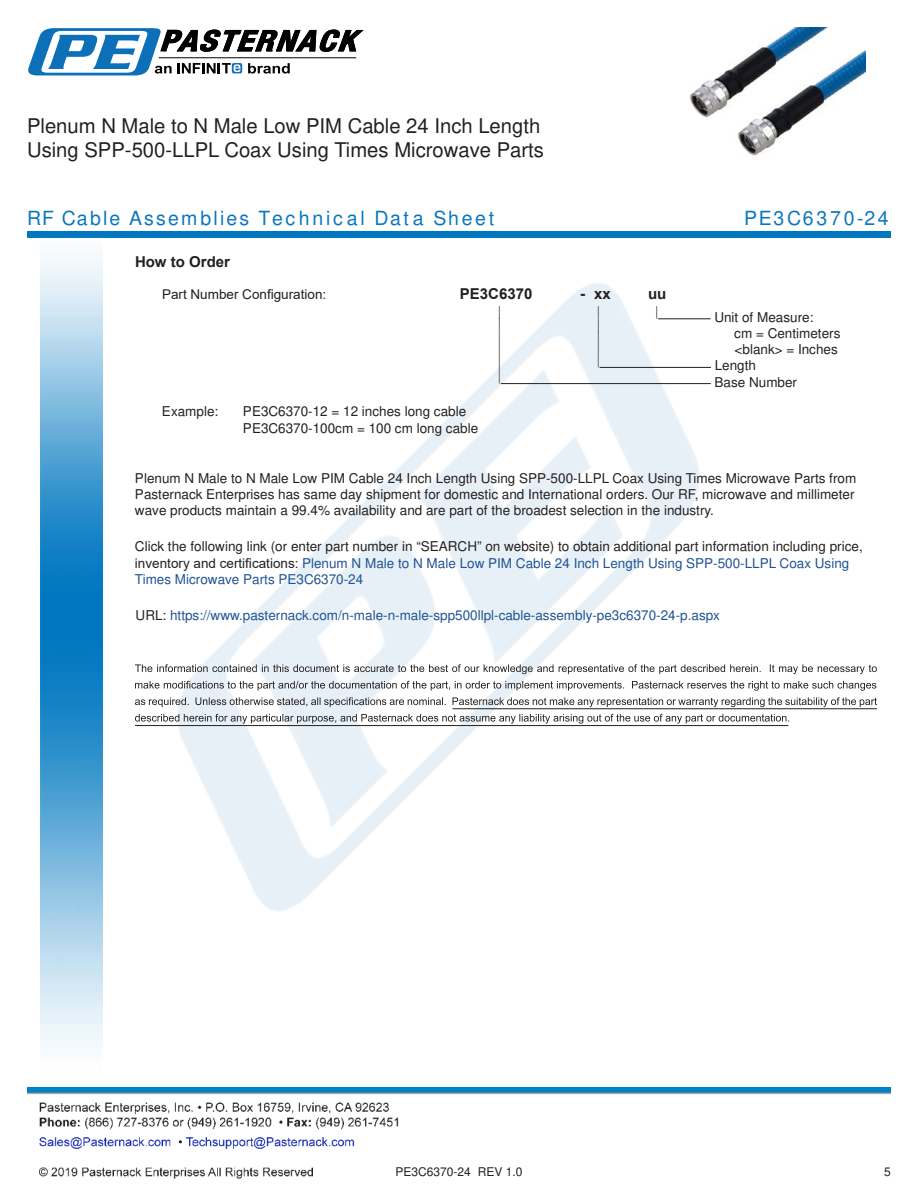
<style>
.page{position:relative;width:918px;height:1188px;background:#fff}
.page>*{position:absolute;margin:0;border:0;box-sizing:border-box;transform-origin:0 0}
.t1{font:30px "Arial";color:#221f1f;scale:.33 1}
.t2{font:26.85px "Arial";color:#221f1f;scale:.37 1}
.t3{font:25.8px "Arial";color:#221f1f;scale:.39 1}
.t4{font:20.25px/24.3px "Arial";color:#221f1f}
.t5{font:900 19.5px "Arial";letter-spacing:.12em;color:#0a77bd}
.t6{font:900 19.5px "Arial";letter-spacing:.14em;color:#0a77bd}
.t7{font:700 15px "Arial";color:#221f1f}
.t8{font:700 15px "Arial";color:#221f1f;scale:1.04 1}
.t9{font:13.5px/16.2px "Arial";color:#221f1f}
.t10{font:13.5px "Arial";color:#1f5392}
.t11{font:13.5px "Arial";color:#221f1f;scale:.75 1}
.t12{font:12px "Arial";color:#221f1f}
.t13{font:11.25px "Arial";color:#221f1f;scale:.86 1}
.s1{color:#1f5392}
.s2{color:#221f1f}
</style>
<div class="page">
<img style="left:39px;top:1102px;width:360px;height:77px">
<img style="left:102px;top:254px;width:719px;height:716px">
<img style="left:27px;top:1088px;width:864px;height:7px">
<img style="left:40px;top:237px;width:62px;height:811px">
<div style="left:27px;top:231px;width:864px;height:6px;background:#0177c0"></div>
<svg style="left:28px;top:28px;width:336px;height:47px"></svg>
<hr style="left:658px;top:318px;width:53px;height:1px;background:#221f1f">
<hr style="left:600px;top:367px;width:111px;height:1px;background:#221f1f">
<hr style="left:501px;top:383px;width:210px;height:1px;background:#221f1f">
<svg style="left:135px;top:664px;width:742px;height:10px"></svg>
<svg style="left:135px;top:681px;width:741px;height:10px"></svg>
<svg style="left:135px;top:697px;width:742px;height:10px"></svg>
<svg style="left:135px;top:714px;width:654px;height:10px"></svg>
<hr style="left:453px;top:708px;width:424px;height:1px;background:#221f1f">
<hr style="left:135px;top:725px;width:653px;height:1px;background:#221f1f">
<img style="left:689px;top:27px;width:177px;height:129px">
<h3 class="t4" style="left:27px;top:115px;width:518px">Plenum N Male to N Male Low PIM Cable 24 Inch Length<br>Using SPP-500-LLPL Coax Using Times Microwave Parts</h3>
<h3 class="t5" style="left:27px;top:207px;width:469px">RF Cable Assemblies Technical Data Sheet</h3>
<h3 class="t6" style="left:744px;top:207px;width:146px">PE3C6370-24</h3>
<p class="t7" style="left:135px;top:252px;width:97px">How to Order</p>
<p class="t9" style="left:162px;top:286px;width:166px">Part Number Con昀椀guration:</p>
<p class="t7" style="left:460px;top:283px;width:74px">PE3C6370</p>
<p class="t8" style="left:580px;top:285px;width:31px">- xx</p>
<p class="t7" style="left:648px;top:283px;width:20px">uu</p>
<p class="t11" style="left:498px;top:306px;width:5px">|</p>
<p class="t11" style="left:597px;top:306px;width:5px">|</p>
<p class="t11" style="left:656px;top:306px;width:5px">|</p>
<p class="t9" style="left:714px;top:310px;width:101px">Unit of Measure:</p>
<p class="t11" style="left:498px;top:318px;width:5px">|</p>
<p class="t11" style="left:597px;top:319px;width:5px">|</p>
<p class="t9" style="left:734px;top:326px;width:108px">cm = Centimeters</p>
<h1 class="t1" style="left:498px;top:331px;width:9px">|</h1>
<h2 class="t2" style="left:597px;top:331px;width:9px">|</h2>
<p class="t9" style="left:735px;top:343px;width:105px">&lt;blank&gt; = Inches</p>
<p class="t13" style="left:597px;top:357px;width:4px">|</p>
<p class="t9" style="left:715px;top:359px;width:43px">Length</p>
<h3 class="t3" style="left:498px;top:359px;width:8px">|</h3>
<p class="t9" style="left:715px;top:375px;width:84px">Base Number</p>
<p class="t9" style="left:162px;top:405px;width:58px">Example:</p>
<p class="t9" style="left:243px;top:405px;width:237px">PE3C6370-12 = 12 inches long cable<br>PE3C6370-100cm = 100 cm long cable</p>
<p class="t9" style="left:135px;top:471px;width:723px">Plenum N Male to N Male Low PIM Cable 24 Inch Length Using SPP-500-LLPL Coax Using Times Microwave Parts from<br>Pasternack Enterprises has same day shipment for domestic and International orders. Our RF, microwave and millimeter wave products maintain a 99.4% availability and are part of the broadest selection in the industry.</p>
<p class="t9" style="left:135px;top:540px;width:729px">Click the following link (or enter part number in “SEARCH” on website) to obtain additional part information including price, inventory and certi昀椀cations: <span class="s1">Plenum N Male to N Male Low PIM Cable 24 Inch Length Using SPP-500-LLPL Coax Using<br>Times Microwave Parts PE3C6370-24</span></p>
<p class="t10" style="left:136px;top:610px;width:586px"><span class="s2">URL:</span> https://www.pasternack.com/n-male-n-male-spp500llpl-cable-assembly-pe3c6370-24-p.aspx</p>
<p class="t12" style="left:396px;top:1167px;width:128px">PE3C6370-24 REV 1.0</p>
<p class="t12" style="left:884px;top:1167px;width:8px">5</p>
</div>
